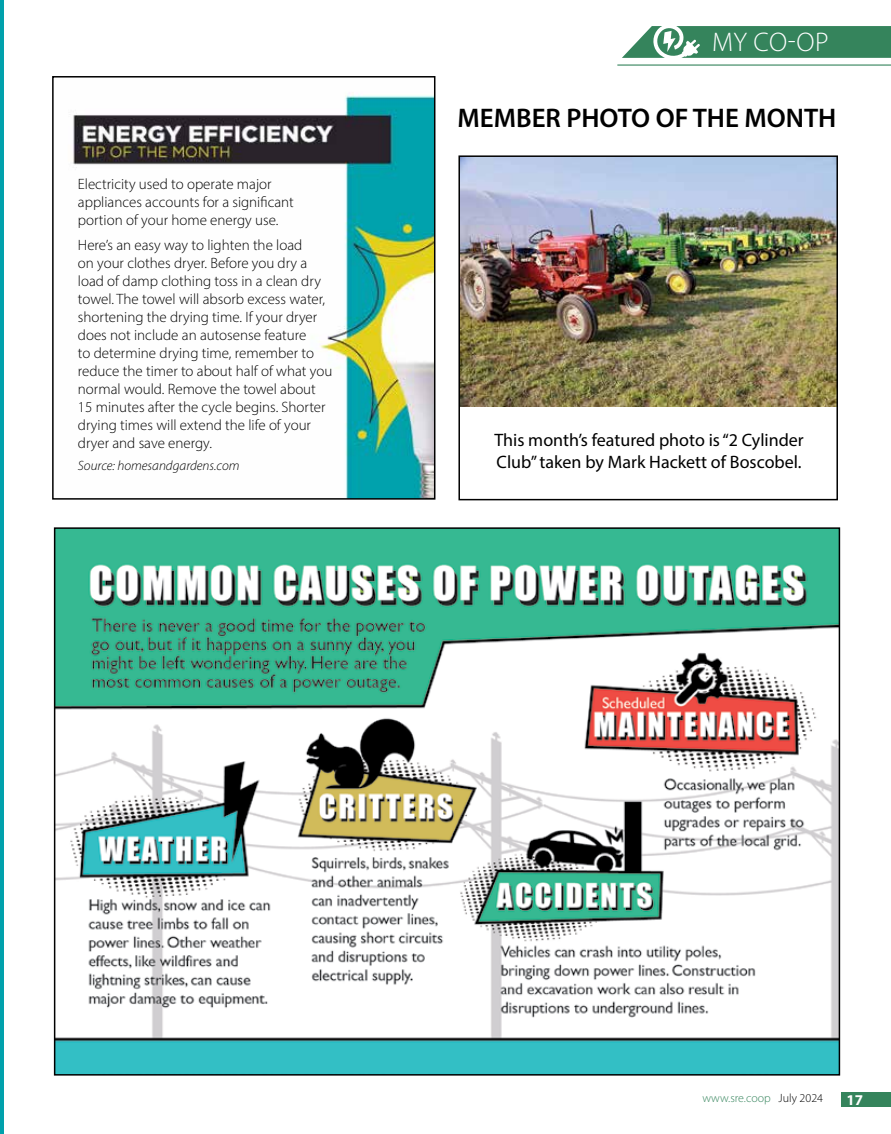
<style>
.page{position:relative;width:891px;height:1134px;background:#fff}
.page>*{position:absolute;margin:0;border:0;box-sizing:border-box;transform-origin:0 0}
.t1{font:600 27px "Myriad Pro";color:#000}
.t2{font:300 27px "Myriad Pro";color:#fff}
.t3{font:18px/21.6px "Myriad Pro";color:#000}
.t4{font:300 15px/18px "Myriad Pro";color:#000}
.t5{font:700 15px "Myriad Pro";color:#fff}
.t6{font:italic 300 13.5px "Myriad Pro";color:#000}
.t7{font:300 12px "Myriad Pro";color:#35845c}
.s1{color:#000}
</style>
<div class="page">
<div style="left:841px;top:1093px;width:50px;height:14px;background:#35845c"></div>
<hr style="left:617px;top:64px;width:274px;height:2px;background:#35845c">
<svg style="left:622px;top:26px;width:269px;height:32px;background:#4f9471"></svg>
<hr style="left:0;top:0;width:3px;height:1134px;background:#00a1ac">
<img style="left:57px;top:530px;width:780px;height:543px">
<img style="left:73px;top:94px;width:359px;height:403px">
<div style="left:52px;top:76px;width:383px;height:424px;border:2px solid #000"></div>
<img style="left:461px;top:158px;width:374px;height:249px">
<div style="left:458px;top:155px;width:380px;height:345px;border:2px solid #000"></div>
<p class="t4" style="left:78px;top:175px;width:217px">Electricity used to operate major appliances accounts for a significant portion of your home energy use.</p>
<p class="t4" style="left:78px;top:235px;width:256px">Here’s an easy way to lighten the load<br>on your clothes dryer. Before you dry a load of damp clothing toss in a clean dry towel. The towel will absorb excess water, shortening the drying time. If your dryer does not include an autosense feature<br>to determine drying time, remember to reduce the timer to about half of what you normal would. Remove the towel about 15 minutes after the cycle begins. Shorter drying times will extend the life of your dryer and save energy.</p>
<p class="t6" style="left:78px;top:458px;width:163px">Source: homesandgardens.com</p>
<h1 class="t2" style="left:712px;top:26px;width:118px">MY CO-OP</h1>
<h1 class="t1" style="left:458px;top:101px;width:380px">MEMBER PHOTO OF THE MONTH</h1>
<p class="t3" style="left:494px;top:429px;width:311px">This month’s featured photo is “2 Cylinder<br>Club” taken by Mark Hackett of Boscobel.</p>
<p class="t7" style="left:703px;top:1091px;width:122px">www.sre.coop <span class="s1">July 2024</span></p>
<p class="t5" style="left:847px;top:1090px;width:18px">17</p>
</div>
